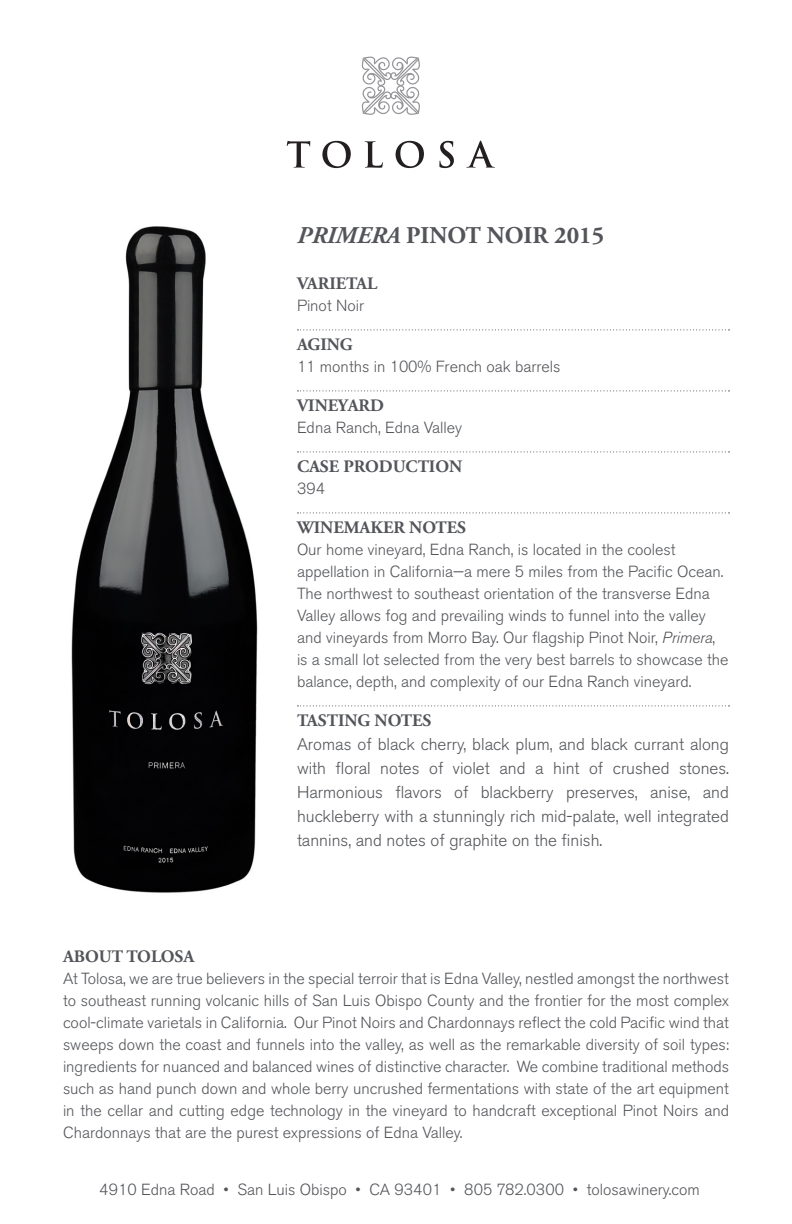
<style>
.page{position:relative;width:792px;height:1224px;background:#fff}
.page>*{position:absolute;margin:0;border:0;box-sizing:border-box;transform-origin:0 0}
.Head_1{font:700 24px "Adobe Garamond Pro";color:#54555a}
.Head_2{font:700 17.6px "Adobe Garamond Pro";color:#54555a}
.Text_light{font:300 17px/24px "Akzidenz Grotesk BE";color:#54555a;text-align:justify}
.Winemaker_Notes{font:300 16px/22px "Akzidenz Grotesk BE";color:#54555a;text-align:justify}
.Chart_Text_w_Rule{font:300 16px/22px "Akzidenz Grotesk BE";color:#54555a}
.Text_light-2{font:300 16px "Akzidenz Grotesk BE";color:#54555a}
.s1{font-style:italic}
</style>
<div class="page">
<img style="left:71px;top:226px;width:187px;height:667px">
<svg style="left:298px;top:329px;width:431px;height:1px"></svg>
<svg style="left:298px;top:390px;width:431px;height:1px"></svg>
<svg style="left:298px;top:451px;width:431px;height:1px"></svg>
<svg style="left:298px;top:512px;width:431px;height:1px"></svg>
<svg style="left:298px;top:705px;width:431px;height:1px"></svg>
<svg style="left:287px;top:141px;width:23px;height:27px"></svg>
<svg style="left:322px;top:141px;width:29px;height:27px"></svg>
<svg style="left:365px;top:141px;width:18px;height:27px"></svg>
<svg style="left:396px;top:141px;width:28px;height:27px"></svg>
<svg style="left:439px;top:141px;width:15px;height:27px"></svg>
<svg style="left:466px;top:141px;width:29px;height:27px"></svg>
<svg style="left:361px;top:56px;width:59px;height:59px"></svg>
<p class="Head_1" style="left:297px;top:222px;width:309px"><span class="s1">PRIMERA</span> PINOT NOIR 2015</p>
<p class="Head_2" style="left:297px;top:274px;width:82px">VARIETAL</p>
<p class="Chart_Text_w_Rule" style="left:297px;top:295px;width:69px">Pinot Noir</p>
<p class="Head_2" style="left:297px;top:335px;width:57px">AGING</p>
<p class="Chart_Text_w_Rule" style="left:297px;top:356px;width:265px">11 months in 100% French oak barrels</p>
<p class="Head_2" style="left:297px;top:396px;width:89px">VINEYARD</p>
<p class="Chart_Text_w_Rule" style="left:297px;top:417px;width:167px">Edna Ranch, Edna Valley</p>
<p class="Head_2" style="left:297px;top:457px;width:167px">CASE PRODUCTION</p>
<p class="Chart_Text_w_Rule" style="left:297px;top:478px;width:30px">394</p>
<p class="Head_2" style="left:297px;top:518px;width:171px">WINEMAKER NOTES</p>
<p class="Chart_Text_w_Rule" style="left:297px;top:539px;width:433px">Our home vineyard, Edna Ranch, is located in the coolest appellation in California—a mere 5 miles from the Pacific Ocean.<br>The northwest to southeast orientation of the transverse Edna Valley allows fog and prevailing winds to funnel into the valley and vineyards from Morro Bay. Our flagship Pinot Noir, <span class="s1">Primera</span>, is a small lot selected from the very best barrels to showcase the balance, depth, and complexity of our Edna Ranch vineyard.</p>
<p class="Head_2" style="left:297px;top:711px;width:136px">TASTING NOTES</p>
<p class="Text_light" style="left:297px;top:733px;width:434px">Aromas of black cherry, black plum, and black currant along with floral notes of violet and a hint of crushed stones.<br>Harmonious flavors of blackberry preserves, anise, and huckleberry with a stunningly rich mid-palate, well integrated tannins, and notes of graphite on the finish.</p>
<p class="Head_2" style="left:63px;top:946px;width:133px">ABOUT TOLOSA</p>
<p class="Winemaker_Notes" style="left:63px;top:967px;width:668px">At Tolosa, we are true believers in the special terroir that is Edna Valley, nestled amongst the northwest to southeast running volcanic hills of San Luis Obispo County and the frontier for the most complex cool-climate varietals in California. Our Pinot Noirs and Chardonnays reflect the cold Pacific wind that sweeps down the coast and funnels into the valley, as well as the remarkable diversity of soil types: ingredients for nuanced and balanced wines of distinctive character. We combine traditional methods such as hand punch down and whole berry uncrushed fermentations with state of the art equipment in the cellar and cutting edge technology in the vineyard to handcraft exceptional Pinot Noirs and Chardonnays that are the purest expressions of Edna Valley.</p>
<p class="Text_light-2" style="left:99px;top:1181px;width:602px">4910 Edna Road • San Luis Obispo • CA 93401 • 805 782.0300 • tolosawinery.com</p>
</div>
